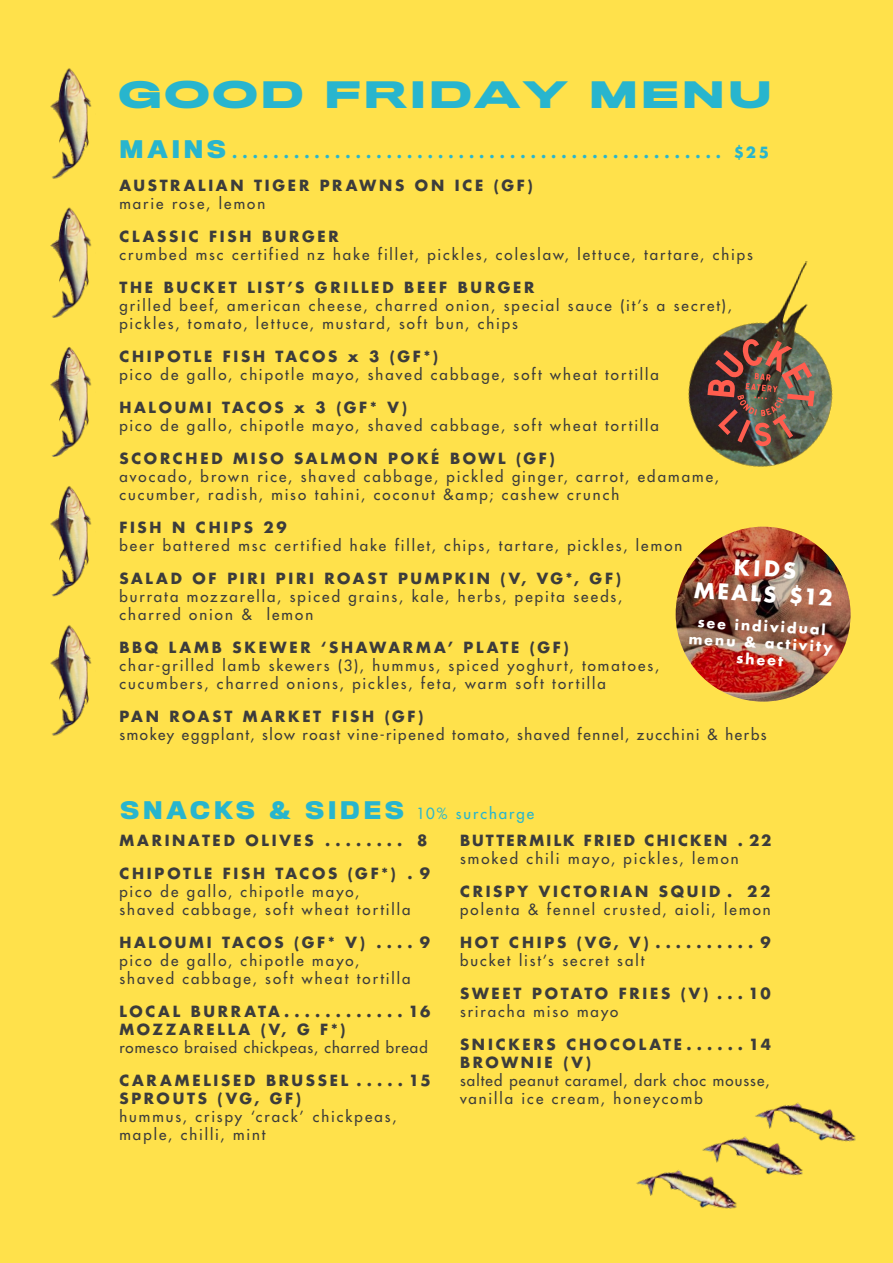
<style>
.page{position:relative;width:893px;height:1263px;background:#ffe14b}
.page>*{position:absolute;margin:0;border:0;box-sizing:border-box;transform-origin:0 0}
.t1{font:700 34.2px "Titling Gothic FB Extended";letter-spacing:.06em;color:#28b5ce}
.t2{font:700 22.5px "Titling Gothic FB Normal";letter-spacing:.175em;color:#28b5ce}
.t3{font:700 21px/25.2px "Futura";color:#fff;text-align:center}
.t4{font:15px/18px "Futura";letter-spacing:.135em;color:#3c3c3b}
.t5{font:700 15px/18px "Futura";letter-spacing:.185em;color:#3c3c3b}
.t6{font:15px "Futura";letter-spacing:.11em;color:#3c3c3b}
.t7{font:15px/18px "Futura";letter-spacing:.085em;color:#3c3c3b}
.t8{font:700 15px "Futura";color:#28b5ce}
.t9{font:15px "Futura";letter-spacing:.07em;color:#3c3c3b}
.t10{font:700 15px "Futura";letter-spacing:.145em;color:#3c3c3b}
.t11{font:700 14.1px/16.8px "Futura";color:#fff;text-align:center}
.s1{font-family:"Titling Gothic FB Normal";font-size:22.5px}
.s2{font-family:"Futura";font-weight:400;font-size:15px}
</style>
<div class="page">
<img style="left:688px;top:261px;width:145px;height:206px">
<img style="left:676px;top:527px;width:174px;height:175px">
<img style="left:50px;top:625px;width:42px;height:111px">
<img style="left:50px;top:486px;width:42px;height:111px">
<img style="left:50px;top:347px;width:42px;height:110px">
<img style="left:50px;top:207px;width:42px;height:111px">
<img style="left:50px;top:68px;width:42px;height:111px">
<img style="left:732px;top:1106px;width:124px;height:36px">
<img style="left:636px;top:1139px;width:171px;height:70px">
<img style="left:707px;top:339px;width:108px;height:108px">
<h1 class="t1" style="left:118px;top:72px;width:656px">GOOD FRIDAY MENU</h1>
<p class="t8" style="left:119px;top:142px;width:651px"><span class="s1">MAINS</span> . . . . . . . . . . . . . . . . . . . . . . . . . . . . . . . . . . . . . . . . . . . . . . . . $25</p>
<p class="t5" style="left:119px;top:176px;width:415px">AUSTRALIAN TIGER PRAWNS ON ICE (GF)</p>
<p class="t4" style="left:119px;top:194px;width:147px">marie rose, lemon</p>
<p class="t5" style="left:119px;top:227px;width:221px">CLASSIC FISH BURGER</p>
<p class="t4" style="left:119px;top:245px;width:635px">crumbed msc certified nz hake fillet, pickles, coleslaw, lettuce, tartare, chips</p>
<p class="t5" style="left:119px;top:278px;width:417px">THE BUCKET LIST’S GRILLED BEEF BURGER</p>
<p class="t4" style="left:119px;top:296px;width:614px">grilled beef, american cheese, charred onion, special sauce (it’s a secret), pickles, tomato, lettuce, mustard, soft bun, chips</p>
<p class="t5" style="left:119px;top:347px;width:320px">CHIPOTLE FISH TACOS x 3 (GF*)</p>
<p class="t4" style="left:119px;top:365px;width:541px">pico de gallo, chipotle mayo, shaved cabbage, soft wheat tortilla</p>
<p class="t5" style="left:119px;top:398px;width:289px">HALOUMI TACOS x 3 (GF* V)</p>
<p class="t4" style="left:119px;top:416px;width:541px">pico de gallo, chipotle mayo, shaved cabbage, soft wheat tortilla</p>
<p class="t5" style="left:119px;top:449px;width:437px">SCORCHED MISO SALMON POKÉ BOWL (GF)</p>
<p class="t4" style="left:119px;top:467px;width:601px">avocado, brown rice, shaved cabbage, pickled ginger, carrot, edamame, cucumber, radish, miso tahini, coconut &amp;amp; cashew crunch</p>
<p class="t5" style="left:119px;top:518px;width:169px">FISH N CHIPS 29</p>
<p class="t4" style="left:119px;top:536px;width:565px">beer battered msc certified hake fillet, chips, tartare, pickles, lemon</p>
<p class="t5" style="left:119px;top:569px;width:503px">SALAD OF PIRI PIRI ROAST PUMPKIN (V, VG*, GF)</p>
<p class="t4" style="left:119px;top:587px;width:504px">burrata mozzarella, spiced grains, kale, herbs, pepita seeds, charred onion &amp; lemon</p>
<p class="t5" style="left:119px;top:638px;width:451px">BBQ LAMB SKEWER ‘SHAWARMA’ PLATE (GF)</p>
<p class="t4" style="left:119px;top:656px;width:541px">char-grilled lamb skewers (3), hummus, spiced yoghurt, tomatoes, cucumbers, charred onions, pickles, feta, warm soft tortilla</p>
<p class="t5" style="left:119px;top:707px;width:306px">PAN ROAST MARKET FISH (GF)</p>
<p class="t6" style="left:119px;top:724px;width:649px">smokey eggplant, slow roast vine-ripened tomato, shaved fennel, zucchini &amp; herbs</p>
<h3 class="t3" style="left:696px;top:552px;width:140px;rotate:3deg">KIDS<br>MEALS $12</h3>
<p class="t11" style="left:690px;top:613px;width:146px;rotate:3deg">see individual menu &amp; activity sheet</p>
<h2 class="t2" style="left:120px;top:796px;width:415px">SNACKS &amp; SIDES <span class="s2">10% surcharge</span></h2>
<p class="t5" style="left:119px;top:831px;width:310px">MARINATED OLIVES . . . . . . . . 8</p>
<p class="t5" style="left:119px;top:864px;width:312px">CHIPOTLE FISH TACOS (GF*) . 9</p>
<p class="t4" style="left:119px;top:882px;width:293px">pico de gallo, chipotle mayo, shaved cabbage, soft wheat tortilla</p>
<p class="t5" style="left:119px;top:933px;width:312px">HALOUMI TACOS (GF* V) . . . . 9</p>
<p class="t4" style="left:119px;top:951px;width:293px">pico de gallo, chipotle mayo, shaved cabbage, soft wheat tortilla</p>
<p class="t5" style="left:119px;top:1002px;width:313px">LOCAL BURRATA . . . . . . . . . . . . 16<br>MOZZARELLA (V, G F*)</p>
<p class="t9" style="left:119px;top:1037px;width:310px">romesco braised chickpeas, charred bread</p>
<p class="t5" style="left:119px;top:1071px;width:313px">CARAMELISED BRUSSEL . . . . . 15<br>SPROUTS (VG, GF)</p>
<p class="t4" style="left:119px;top:1107px;width:279px">hummus, crispy ‘crack’ chickpeas, maple, chilli, mint</p>
<p class="t10" style="left:460px;top:830px;width:313px">BUTTERMILK FRIED CHICKEN . 22</p>
<p class="t4" style="left:460px;top:849px;width:280px">smoked chili mayo, pickles, lemon</p>
<p class="t5" style="left:460px;top:882px;width:312px">CRISPY VICTORIAN SQUID . 22</p>
<p class="t4" style="left:460px;top:900px;width:312px">polenta &amp; fennel crusted, aioli, lemon</p>
<p class="t5" style="left:460px;top:933px;width:312px">HOT CHIPS (VG, V) . . . . . . . . . . 9</p>
<p class="t4" style="left:460px;top:951px;width:186px">bucket list’s secret salt</p>
<p class="t5" style="left:460px;top:984px;width:312px">SWEET POTATO FRIES (V) . . . 10</p>
<p class="t4" style="left:460px;top:1002px;width:160px">sriracha miso mayo</p>
<p class="t5" style="left:460px;top:1035px;width:313px">SNICKERS CHOCOLATE . . . . . . 14<br>BROWNIE (V)</p>
<p class="t7" style="left:460px;top:1071px;width:311px">salted peanut caramel, dark choc mousse, vanilla ice cream, honeycomb</p>
</div>
